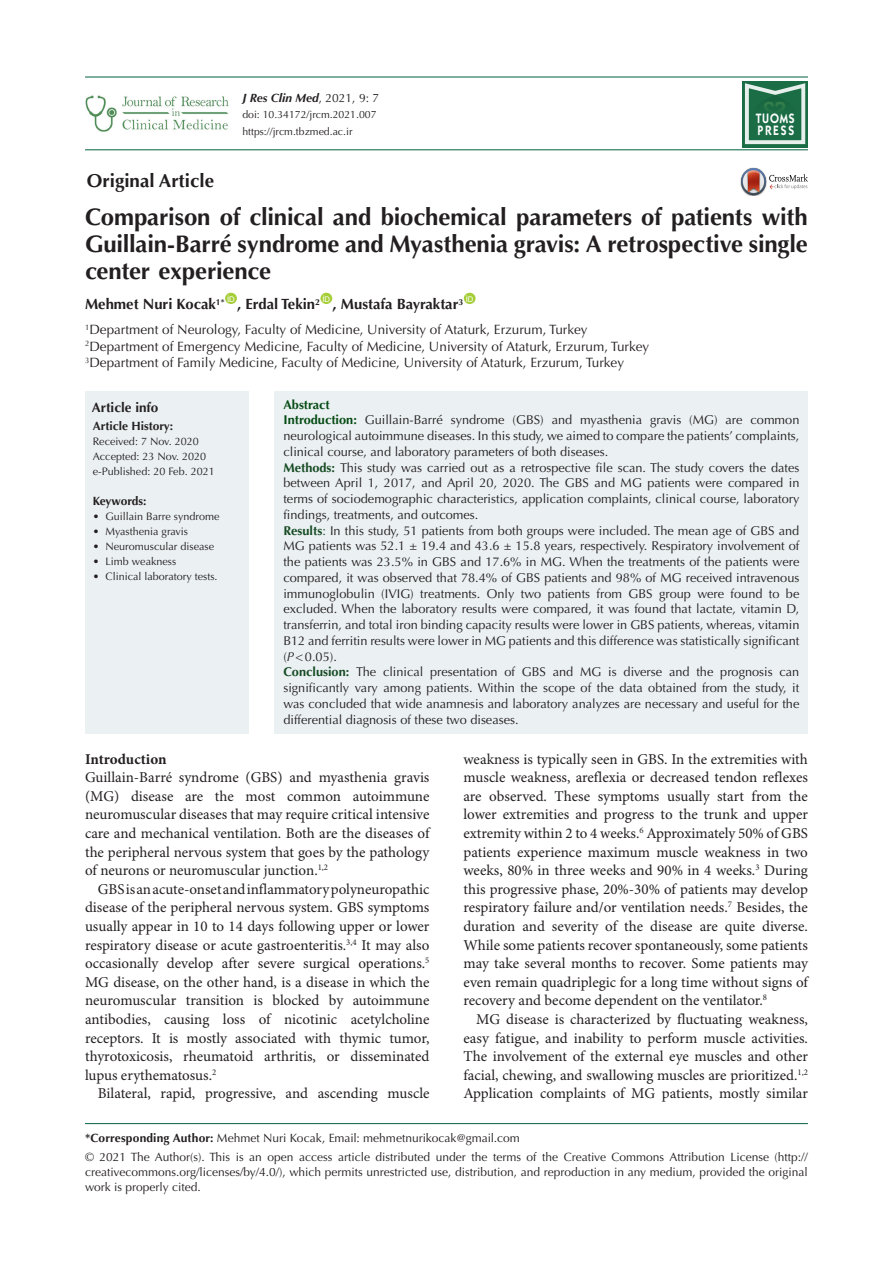
<style>
.page{position:relative;width:893px;height:1263px;background:#fff}
.page>*{position:absolute;margin:0;border:0;box-sizing:border-box;transform-origin:0 0}
.t1{font:700 24px/27px "Optima LT Std";letter-spacing:-.01em;color:#231f20;text-align:justify}
.t2{font:700 18.75px "Optima LT Std";color:#231f20}
.t3{font:15px/18.6px "Minion Pro";color:#231f20;text-align:justify}
.t4{font:700 15px "Minion Pro";letter-spacing:-.005em;color:#231f20}
.t5{font:700 14.85px "Optima LT Std";color:#231f20}
.t6{font:600 13.65px/12px "ITC Kabel Std";letter-spacing:.11em;color:#fff;scale:.85 1}
.t7{font:13.5px "Optima LT Std";color:#231f20}
.t8{font:700 13.5px "Optima LT Std";color:#231f20}
.t9{font:12.75px/15.8px "Optima LT Std";color:#231f20;text-align:justify}
.t10{font:700 12.75px "Optima LT Std";color:#054b14}
.corresponding{font:12px/15px "Optima LT Std";color:#231f20;text-align:justify}
.t11{font:italic 700 12px "Optima LT Std";color:#231f20}
.t12{font:700 12px "Optima LT Std";color:#231f20}
.t13{font:700 12px "Optima LT Std";letter-spacing:-.02em;color:#231f20}
.t14{font:10.8px "Optima LT Std";color:#231f20}
.t15{font:10.5px "Optima LT Std";color:#231f20}
.t16{font:7.8px "Arial";color:#fff}
.s1{font-weight:400;font-style:normal}
.s2{font-weight:700;color:#054b14}
.s3{font-weight:700;color:#164b23}
.s4{color:#164b23}
.s5{font-style:italic}
.s6{font-weight:700}
</style>
<div class="page">
<hr style="left:85px;top:149px;width:723px;height:1px;background:#1e7252">
<hr style="left:85px;top:76px;width:723px;height:2px;background:#1e7252">
<div style="left:225px;top:293px;width:12px;height:11px;background:#a6ce39;border-radius:50%"></div>
<div style="left:320px;top:293px;width:12px;height:11px;background:#a6ce39;border-radius:50%"></div>
<div style="left:464px;top:293px;width:12px;height:11px;background:#a6ce39;border-radius:50%"></div>
<div style="left:85px;top:391px;width:163px;height:342px;background:#ebf0f3"></div>
<div style="left:275px;top:391px;width:533px;height:342px;background:#ebf0f3"></div>
<svg style="left:741px;top:168px;width:67px;height:27px"></svg>
<hr style="left:85px;top:1123px;width:723px;height:1px;background:#1e7252">
<img style="left:85px;top:95px;width:144px;height:37px">
<div style="left:742px;top:81px;width:66px;height:66px;background:linear-gradient(to right,#1c6e47,#1b6d46)"></div>
<svg style="left:745px;top:83px;width:60px;height:61px;background:#4b8b6c"></svg>
<p class="t2" style="left:87px;top:170px;width:129px">Original Article</p>
<p class="t11" style="left:242px;top:90px;width:138px">J Res Clin Med<span class="s1">, 2021, 9: 7</span></p>
<p class="t15" style="left:242px;top:109px;width:136px">doi: 10.34172/jrcm.2021.007</p>
<p class="t15" style="left:242px;top:126px;width:112px">https://jrcm.tbzmed.ac.ir</p>
<p class="t6" style="left:756px;top:113px;width:47px">TUOMS<br>PRESS</p>
<p class="t1" style="left:85px;top:203px;width:724px">Comparison of clinical and biochemical parameters of patients with Guillain-Barré syndrome and Myasthenia gravis: A retrospective single center experience</p>
<p class="t5" style="left:85px;top:296px;width:141px">Mehmet Nuri Kocak<sup>1*</sup></p>
<p class="t16" style="left:227px;top:293px;width:9px">ID</p>
<p class="t5" style="left:237px;top:296px;width:84px">, Erdal Tekin<sup>2</sup></p>
<p class="t16" style="left:322px;top:293px;width:9px">ID</p>
<p class="t5" style="left:333px;top:296px;width:132px">, Mustafa Bayraktar<sup>3</sup></p>
<p class="t16" style="left:466px;top:293px;width:9px">ID</p>
<p class="t7" style="left:85px;top:322px;width:504px"><sup>1</sup>Department of Neurology, Faculty of Medicine, University of Ataturk, Erzurum, Turkey</p>
<p class="t7" style="left:85px;top:339px;width:566px"><sup>2</sup>Department of Emergency Medicine, Faculty of Medicine, University of Ataturk, Erzurum, Turkey</p>
<p class="t7" style="left:85px;top:355px;width:541px"><sup>3</sup>Department of Family Medicine, Faculty of Medicine, University of Ataturk, Erzurum, Turkey</p>
<p class="t8" style="left:92px;top:399px;width:68px">Article info</p>
<p class="t12" style="left:93px;top:419px;width:82px">Article History:</p>
<p class="t14" style="left:93px;top:435px;width:108px">Received: 7 Nov. 2020</p>
<p class="t14" style="left:93px;top:450px;width:115px">Accepted: 23 Nov. 2020</p>
<p class="t14" style="left:93px;top:465px;width:123px">e-Published: 20 Feb. 2021</p>
<p class="t13" style="left:93px;top:494px;width:55px">Keywords:</p>
<p class="t14" style="left:93px;top:510px;width:128px">• Guillain Barre syndrome</p>
<p class="t14" style="left:93px;top:525px;width:97px">• Myasthenia gravis</p>
<p class="t14" style="left:93px;top:540px;width:123px">• Neuromuscular disease</p>
<p class="t14" style="left:93px;top:555px;width:85px">• Limb weakness</p>
<p class="t14" style="left:93px;top:570px;width:126px">• Clinical laboratory tests.</p>
<p class="t10" style="left:283px;top:397px;width:48px">Abstract</p>
<p class="t9" style="left:283px;top:412px;width:517px"><span class="s2">Introduction:</span> Guillain-Barré syndrome (GBS) and myasthenia gravis (MG) are common neurological autoimmune diseases. In this study, we aimed to compare the patients’ complaints, clinical course, and laboratory parameters of both diseases.</p>
<p class="t9" style="left:283px;top:460px;width:518px"><span class="s3">Methods:</span> This study was carried out as a retrospective file scan. The study covers the dates between April 1, 2017, and April 20, 2020. The GBS and MG patients were compared in terms of sociodemographic characteristics, application complaints, clinical course, laboratory findings, treatments, and outcomes.</p>
<p class="t9" style="left:283px;top:523px;width:518px"><span class="s3">Results</span><span class="s4">:</span> In this study, 51 patients from both groups were included. The mean age of GBS and MG patients was 52.1 ± 19.4 and 43.6 ± 15.8 years, respectively. Respiratory involvement of the patients was 23.5% in GBS and 17.6% in MG. When the treatments of the patients were compared, it was observed that 78.4% of GBS patients and 98% of MG received intravenous immunoglobulin (IVIG) treatments. Only two patients from GBS group were found to be excluded. When the laboratory results were compared, it was found that lactate, vitamin D, transferrin, and total iron binding capacity results were lower in GBS patients, whereas, vitamin B12 and ferritin results were lower in MG patients and this difference was statistically significant (<span class="s5">P</span>&lt;0.05).</p>
<p class="t9" style="left:283px;top:664px;width:517px"><span class="s3">Conclusion:</span> The clinical presentation of GBS and MG is diverse and the prognosis can significantly vary among patients. Within the scope of the data obtained from the study, it was concluded that wide anamnesis and laboratory analyzes are necessary and useful for the differential diagnosis of these two diseases.</p>
<p class="t4" style="left:85px;top:748px;width:83px">Introduction</p>
<p class="t3" style="left:85px;top:769px;width:346px">Guillain-Barré syndrome (GBS) and myasthenia gravis (MG) disease are the most common autoimmune neuromuscular diseases that may require critical intensive care and mechanical ventilation. Both are the diseases of the peripheral nervous system that goes by the pathology of neurons or neuromuscular junction.<sup>1,2</sup></p>
<p class="t3" style="left:85px;top:880px;width:346px;text-indent:13px">GBS is an acute-onset and inflammatory polyneuropathic disease of the peripheral nervous system. GBS symptoms usually appear in 10 to 14 days following upper or lower respiratory disease or acute gastroenteritis.<sup>3,4</sup> It may also occasionally develop after severe surgical operations.<sup>5<br></sup>MG disease, on the other hand, is a disease in which the neuromuscular transition is blocked by autoimmune antibodies, causing loss of nicotinic acetylcholine receptors. It is mostly associated with thymic tumor, thyrotoxicosis, rheumatoid arthritis, or disseminated lupus erythematosus.<sup>2</sup></p>
<p class="t3" style="left:98px;top:1085px;width:333px">Bilateral, rapid, progressive, and ascending muscle</p>
<p class="t3" style="left:463px;top:750px;width:346px">weakness is typically seen in GBS. In the extremities with muscle weakness, areflexia or decreased tendon reflexes are observed. These symptoms usually start from the lower extremities and progress to the trunk and upper extremity within 2 to 4 weeks.<sup>6</sup> Approximately 50% of GBS patients experience maximum muscle weakness in two weeks, 80% in three weeks and 90% in 4 weeks.<sup>3</sup> During this progressive phase, 20%-30% of patients may develop respiratory failure and/or ventilation needs.<sup>7</sup> Besides, the duration and severity of the disease are quite diverse.<br>While some patients recover spontaneously, some patients may take several months to recover. Some patients may even remain quadriplegic for a long time without signs of recovery and become dependent on the ventilator.<sup>8</sup></p>
<p class="t3" style="left:463px;top:1010px;width:346px;text-indent:13px">MG disease is characterized by fluctuating weakness, easy fatigue, and inability to perform muscle activities.<br>The involvement of the external eye muscles and other facial, chewing, and swallowing muscles are prioritized.<sup>1,2<br></sup>Application complaints of MG patients, mostly similar</p>
<p class="corresponding" style="left:85px;top:1130px;width:436px"><span class="s6">*Corresponding Author:</span> Mehmet Nuri Kocak, Email: mehmetnurikocak@gmail.com</p>
<p class="corresponding" style="left:85px;top:1149px;width:724px">© 2021 The Author(s). This is an open access article distributed under the terms of the Creative Commons Attribution License (http:// creativecommons.org/licenses/by/4.0/), which permits unrestricted use, distribution, and reproduction in any medium, provided the original work is properly cited.</p>
</div>
